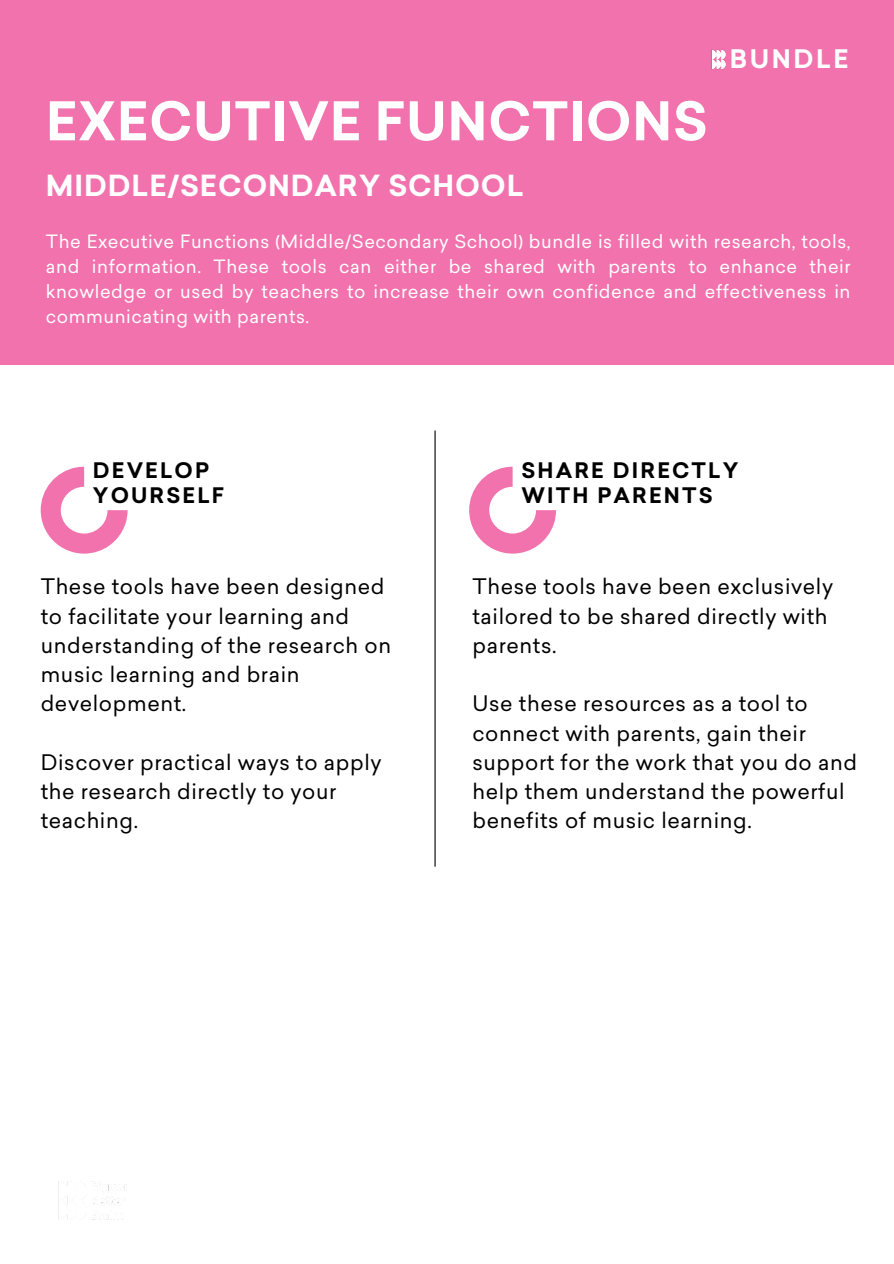
<style>
.page{position:relative;width:894px;height:1264px;background:#fff}
.page>*{position:absolute;margin:0;border:0;box-sizing:border-box;transform-origin:0 0}
.t1{font:700 52.2px "Sailec";letter-spacing:.015em;color:#fff}
.t2{font:700 28.5px "Sailec";letter-spacing:.03em;color:#fff}
.t3{font:700 25.05px "Sailec";letter-spacing:.1em;color:#fff}
.t4{font:21px/29.2px "Sailec";letter-spacing:.03em;color:#000}
.t5{font:700 21px/24.8px "Sailec";letter-spacing:.1em;color:#000}
.t6{font:18px/24.8px "Sailec";letter-spacing:.03em;color:#fff;text-align:justify}
</style>
<div class="page">
<img style="left:58px;top:1181px;width:68px;height:38px">
<div style="left:0;top:0;width:893px;height:364px;background:#f172ac"></div>
<img style="left:711px;top:50px;width:15px;height:20px">
<hr style="left:434px;top:430px;width:1px;height:436px;background:#000">
<svg style="left:41px;top:467px;width:86px;height:86px"></svg>
<svg style="left:469px;top:467px;width:86px;height:86px"></svg>
<h1 class="t1" style="left:46px;top:91px;width:663px">EXECUTIVE FUNCTIONS</h1>
<h3 class="t2" style="left:46px;top:169px;width:479px">MIDDLE/SECONDARY SCHOOL</h3>
<p class="t3" style="left:729px;top:44px;width:120px">BUNDLE</p>
<h5 class="t6" style="left:46px;top:230px;width:805px">The Executive Functions (Middle/Secondary School) bundle is filled with research, tools, and information. These tools can either be shared with parents to enhance their knowledge or used by teachers to increase their own confidence and effectiveness in communicating with parents.</h5>
<h4 class="t5" style="left:93px;top:458px;width:133px">DEVELOP<br>YOURSELF</h4>
<p class="t4" style="left:41px;top:572px;width:352px">These tools have been designed to facilitate your learning and understanding of the research on music learning and brain development.</p>
<h5 class="t4" style="left:41px;top:748px;width:342px">Discover practical ways to apply the research directly to your teaching.</h5>
<h5 class="t5" style="left:521px;top:458px;width:218px">SHARE DIRECTLY<br>WITH PARENTS</h5>
<h4 class="t4" style="left:472px;top:572px;width:362px">These tools have been exclusively tailored to be shared directly with parents.</h4>
<p class="t4" style="left:472px;top:689px;width:386px">Use these resources as a tool to connect with parents, gain their support for the work that you do and help them understand the powerful benefits of music learning.</p>
</div>
